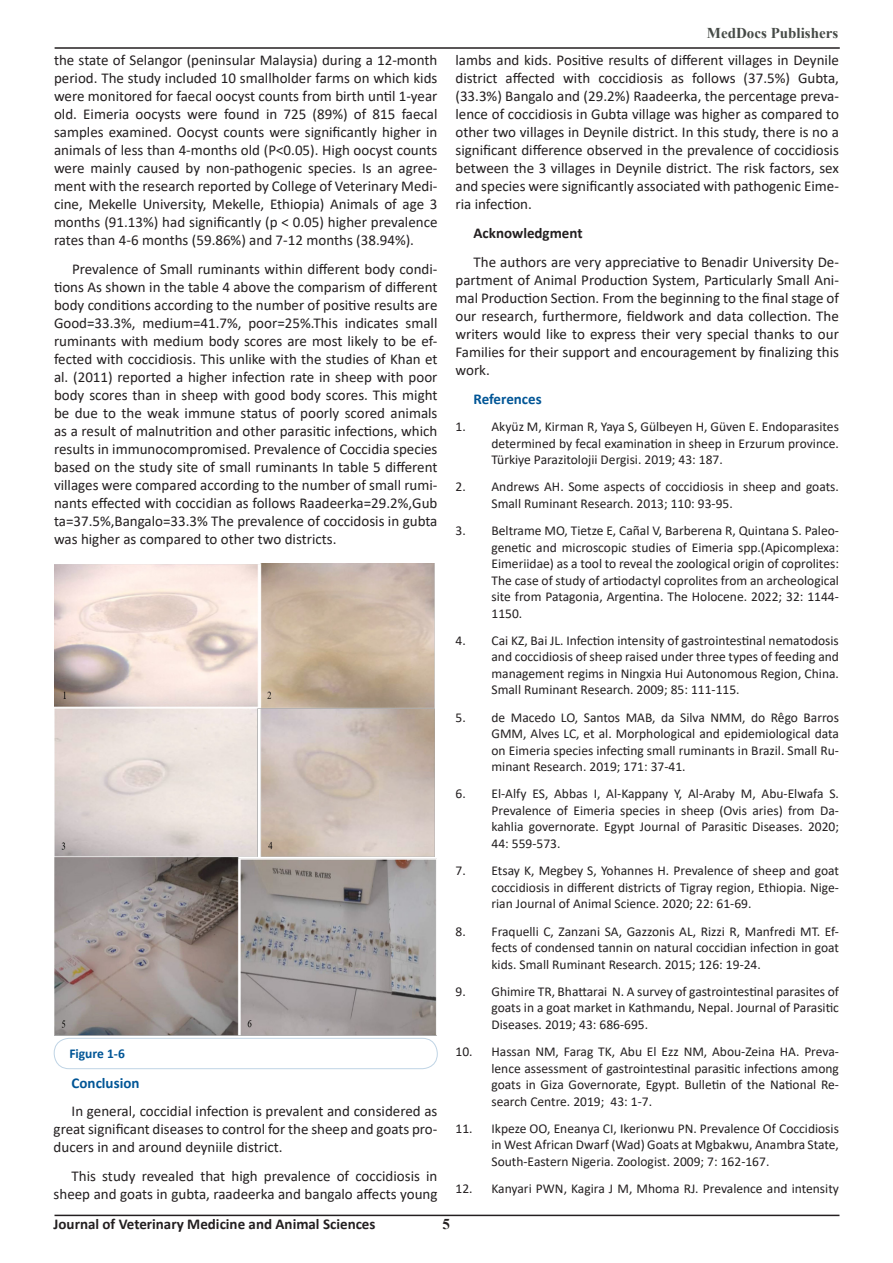
<style>
.page{position:relative;width:893px;height:1263px;background:#fff}
.page>*{position:absolute;margin:0;border:0;box-sizing:border-box;transform-origin:0 0}
.t1{font:15px/18px "Calibri";color:#231f20;text-align:justify}
.t2{font:700 15px "Calibri";color:#231f20}
.t3{font:700 15px "Calibri";color:#005596}
.t4{font:700 15px "Times New Roman";color:#464b47}
.t5{font:700 15px "Times New Roman";color:#231f20}
.t6{font:13.5px/16.5px "Calibri";color:#231f20;text-align:justify}
.t7{font:700 13.5px "Calibri";color:#005596}
</style>
<div class="page">
<hr style="left:55px;top:47px;width:785px;height:2px;background:#231f20">
<hr style="left:54px;top:1214px;width:785px;height:2px;background:#231f20">
<img style="left:54px;top:564px;width:382px;height:472px">
<div style="left:54px;top:1038px;width:383px;height:31px;border:1px solid #bfd4e5;border-radius:15px"></div>
<p class="t1" style="left:54px;top:51px;width:385px">the state of Selangor (peninsular Malaysia) during a 12-month period. The study included 10 smallholder farms on which kids were monitored for faecal oocyst counts from birth until 1-year old. Eimeria oocysts were found in 725 (89%) of 815 faecal samples examined. Oocyst counts were significantly higher in animals of less than 4-months old (P&lt;0.05). High oocyst counts were mainly caused by non-pathogenic species. Is an agree&shy;ment with the research reported by College of Veterinary Medi&shy;cine, Mekelle University, Mekelle, Ethiopia) Animals of age 3 months (91.13%) had significantly (p &lt; 0.05) higher prevalence rates than 4-6 months (59.86%) and 7-12 months (38.94%).</p>
<p class="t1" style="left:54px;top:260px;width:385px;text-indent:18px">Prevalence of Small ruminants within different body condi&shy;tions As shown in the table 4 above the comparism of different body conditions according to the number of positive results are Good=33.3%, medium=41.7%, poor=25%.This indicates small ruminants with medium body scores are most likely to be ef&shy;fected with coccidiosis. This unlike with the studies of Khan et al. (2011) reported a higher infection rate in sheep with poor body scores than in sheep with good body scores. This might be due to the weak immune status of poorly scored animals as a result of malnutrition and other parasitic infections, which results in immunocompromised. Prevalence of Coccidia species based on the study site of small ruminants In table 5 different villages were compared according to the number of small rumi&shy;nants effected with coccidian as follows Raadeerka=29.2%,Gub ta=37.5%,Bangalo=33.3% The prevalence of coccidosis in gubta was higher as compared to other two districts.</p>
<p class="t7" style="left:69px;top:1043px;width:57px">Figure 1-6</p>
<p class="t3" style="left:72px;top:1072px;width:69px">Conclusion</p>
<p class="t1" style="left:54px;top:1102px;width:385px;text-indent:18px">In general, coccidial infection is prevalent and considered as great significant diseases to control for the sheep and goats pro&shy;ducers in and around deyniile district.</p>
<p class="t1" style="left:54px;top:1167px;width:385px;text-align:right">This study revealed that high prevalence of coccidiosis in sheep and goats in gubta, raadeerka and bangalo affects young</p>
<p class="t4" style="left:707px;top:22px;width:133px">MedDocs Publishers</p>
<p class="t1" style="left:455px;top:51px;width:385px">lambs and kids. Positive results of different villages in Deynile district affected with coccidiosis as follows (37.5%) Gubta, (33.3%) Bangalo and (29.2%) Raadeerka, the percentage preva&shy;lence of coccidiosis in Gubta village was higher as compared to other two villages in Deynile district. In this study, there is no a significant difference observed in the prevalence of coccidiosis between the 3 villages in Deynile district. The risk factors, sex and species were significantly associated with pathogenic Eime&shy;ria infection.</p>
<p class="t2" style="left:473px;top:222px;width:111px">Acknowledgment</p>
<p class="t1" style="left:455px;top:252px;width:385px;text-indent:18px">The authors are very appreciative to Benadir University De&shy;partment of Animal Production System, Particularly Small Ani&shy;mal Production Section. From the beginning to the final stage of our research, furthermore, fieldwork and data collection. The writers would like to express their very special thanks to our Families for their support and encouragement by finalizing this work.</p>
<p class="t3" style="left:473px;top:388px;width:70px">References</p>
<p class="t6" style="left:491px;top:418px;width:349px;text-indent:-36px">1. Akyüz M, Kirman R, Yaya S, Gülbeyen H, Güven E. Endoparasites determined by fecal examination in sheep in Erzurum province.<br>Türkiye Parazitolojii Dergisi. 2019; 43: 187.</p>
<p class="t6" style="left:491px;top:478px;width:349px;text-indent:-36px">2. Andrews AH. Some aspects of coccidiosis in sheep and goats.<br>Small Ruminant Research. 2013; 110: 93-95.</p>
<p class="t6" style="left:491px;top:522px;width:349px;text-indent:-36px">3. Beltrame MO, Tietze E, Cañal V, Barberena R, Quintana S. Paleo&shy;genetic and microscopic studies of Eimeria spp.(Apicomplexa:<br>Eimeriidae) as a tool to reveal the zoological origin of coprolites:<br>The case of study of artiodactyl coprolites from an archeological site from Patagonia, Argentina. The Holocene. 2022; 32: 1144- 1150.</p>
<p class="t6" style="left:491px;top:632px;width:349px;text-indent:-36px">4. Cai KZ, Bai JL. Infection intensity of gastrointestinal nematodosis and coccidiosis of sheep raised under three types of feeding and management regims in Ningxia Hui Autonomous Region, China.<br>Small Ruminant Research. 2009; 85: 111-115.</p>
<p class="t6" style="left:491px;top:709px;width:349px;text-indent:-36px">5. de Macedo LO, Santos MAB, da Silva NMM, do Rêgo Barros GMM, Alves LC, et al. Morphological and epidemiological data on Eimeria species infecting small ruminants in Brazil. Small Ru&shy;minant Research. 2019; 171: 37-41.</p>
<p class="t6" style="left:491px;top:785px;width:349px;text-indent:-36px">6. El-Alfy ES, Abbas I, Al-Kappany Y, Al-Araby M, Abu-Elwafa S.<br>Prevalence of Eimeria species in sheep (Ovis aries) from Da&shy;kahlia governorate. Egypt Journal of Parasitic Diseases. 2020; 44: 559-573.</p>
<p class="t6" style="left:491px;top:862px;width:349px;text-indent:-36px">7. Etsay K, Megbey S, Yohannes H. Prevalence of sheep and goat coccidiosis in different districts of Tigray region, Ethiopia. Nige&shy;rian Journal of Animal Science. 2020; 22: 61-69.</p>
<p class="t6" style="left:491px;top:922px;width:349px;text-indent:-36px">8. Fraquelli C, Zanzani SA, Gazzonis AL, Rizzi R, Manfredi MT. Ef&shy;fects of condensed tannin on natural coccidian infection in goat kids. Small Ruminant Research. 2015; 126: 19-24.</p>
<p class="t6" style="left:491px;top:983px;width:349px;text-indent:-36px">9. Ghimire TR, Bhattarai N. A survey of gastrointestinal parasites of goats in a goat market in Kathmandu, Nepal. Journal of Parasitic Diseases. 2019; 43: 686-695.</p>
<p class="t6" style="left:491px;top:1043px;width:349px;text-indent:-36px">10. Hassan NM, Farag TK, Abu El Ezz NM, Abou-Zeina HA. Preva&shy;lence assessment of gastrointestinal parasitic infections among goats in Giza Governorate, Egypt. Bulletin of the National Re&shy;search Centre. 2019; 43: 1-7.</p>
<p class="t6" style="left:491px;top:1120px;width:349px;text-indent:-36px">11. Ikpeze OO, Eneanya CI, Ikerionwu PN. Prevalence Of Coccidiosis in West African Dwarf (Wad) Goats at Mgbakwu, Anambra State, South-Eastern Nigeria. Zoologist. 2009; 7: 162-167.</p>
<p class="t6" style="left:455px;top:1180px;width:385px">12. Kanyari PWN, Kagira J M, Mhoma RJ. Prevalence and intensity</p>
<p class="t2" style="left:54px;top:1214px;width:323px">Journal of Veterinary Medicine and Animal Sciences</p>
<p class="t5" style="left:442px;top:1213px;width:9px">5</p>
</div>
